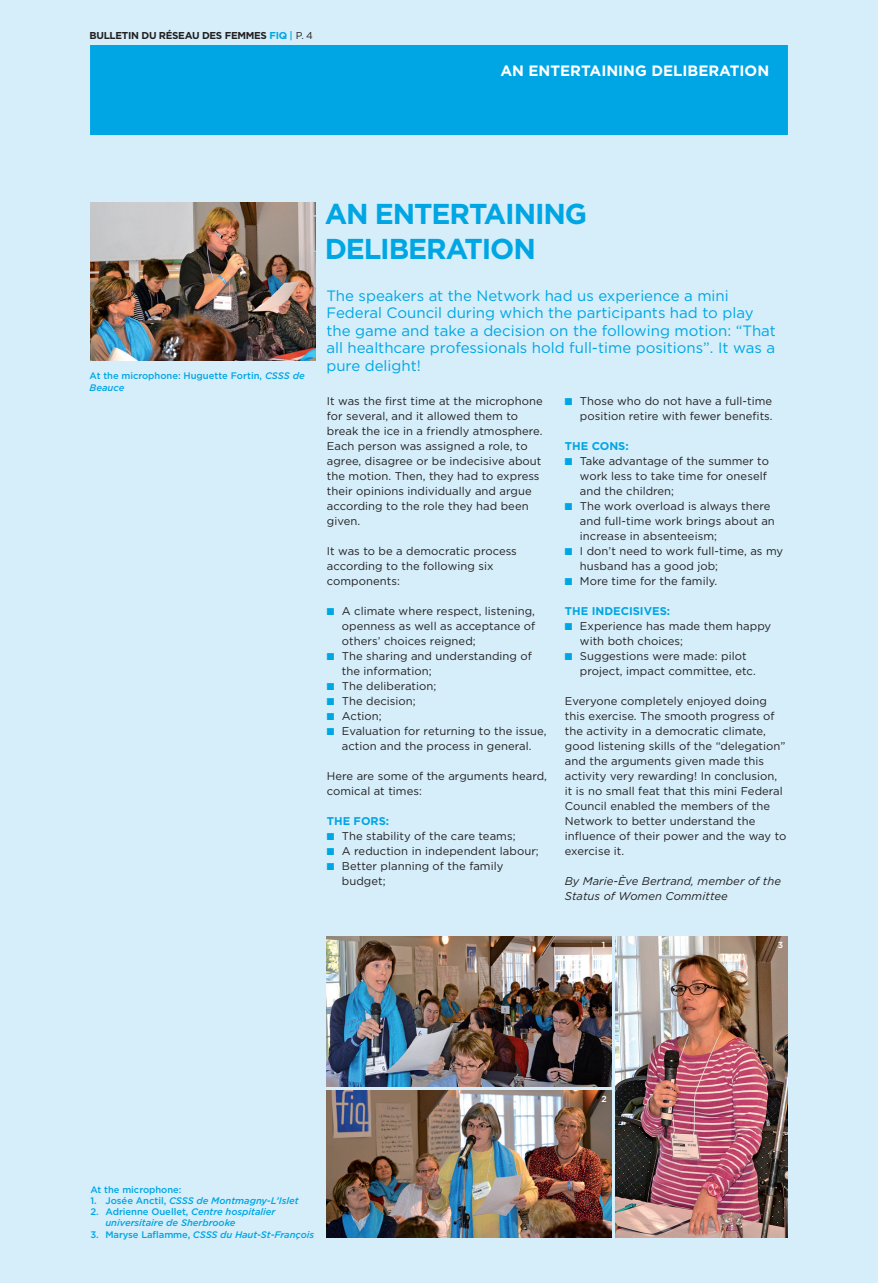
<style>
.page{position:relative;width:878px;height:1283px;background:#fff}
.page>*{position:absolute;margin:0;border:0;box-sizing:border-box;transform-origin:0 0}
.t1{font:700 28.75px/35px "Gotham";letter-spacing:-.04em;color:#00a6e4}
.t2{font:15px/17.5px "Gotham";color:#00a6e4}
.t3{font:700 15px "Gotham";color:#fff}
.t4{font:11.25px/15px "Gotham";letter-spacing:.005em;color:#231f20}
.t5{font:italic 11.25px/15px "Gotham";letter-spacing:.005em;color:#231f20}
.t6{font:700 11.25px "Gotham";color:#00a6e4}
.t7{font:700 10px "Gotham";letter-spacing:-.03em;color:#231f20}
.t8{font:italic 500 9.5px/11.2px "Gotham";letter-spacing:-.005em;color:#00a6e4}
.t9{font:500 9.38px "Gotham";color:#00a6e4}
.t10{font:500 8.75px "Gotham";color:#fff}
.s1{color:#00a6e4}
.s2{font-weight:500;color:#00a6e4}
.s3{font-weight:400}
.s4{font-size:9.5px}
.s5{font-style:italic;font-size:9.5px}
.s6{font-style:normal}
</style>
<div class="page">
<div style="left:0;top:0;width:878px;height:1282px;background:#d5eefa"></div>
<div style="left:94px;top:49px;width:690px;height:82px;background:#00a6e4"></div>
<div style="left:90px;top:45px;width:698px;height:90px;border:8px solid #00a6e4"></div>
<img style="left:90px;top:202px;width:225px;height:158px">
<img style="left:326px;top:936px;width:285px;height:150px">
<img style="left:326px;top:1090px;width:285px;height:148px">
<img style="left:615px;top:936px;width:173px;height:302px">
<p class="t7" style="left:89px;top:30px;width:225px">BULLETIN DU RÉSEAU DES FEMMES <span class="s1">FIQ</span> <span class="s2">|</span> <span class="s3">p. 4</span></p>
<h2 class="t3" style="left:500px;top:62px;width:270px">AN ENTERTAINING DELIBERATION</h2>
<p class="t9" style="left:89px;top:371px;width:217px">At the microphone: <span class="s4">Huguette Fortin,</span> <span class="s5">CSSS de</span></p>
<p class="t8" style="left:89px;top:381px;width:36px">Beauce</p>
<h1 class="t1" style="left:325px;top:195px;width:261px">AN ENTERTAINING<br>DELIBERATION</h1>
<p class="t2" style="left:326px;top:286px;width:451px">The speakers at the Network had us experience a mini Federal Council during which the participants had to play the game and take a decision on the following motion: “That all healthcare professionals hold full-time positions”. It was a pure delight!</p>
<p class="t4" style="left:327px;top:393px;width:217px">It was the first time at the microphone for several, and it allowed them to break the ice in a friendly atmosphere.<br>Each person was assigned a role, to agree, disagree or be indecisive about the motion. Then, they had to express their opinions individually and argue according to the role they had been given.</p>
<p class="t4" style="left:327px;top:543px;width:191px">It was to be a democratic process according to the following six components:</p>
<p class="t4" style="left:342px;top:603px;width:195px;text-align:justify;text-indent:-15px"><span class="s1">■</span> A climate where respect, listening, openness as well as acceptance of others’ choices reigned;</p>
<p class="t4" style="left:342px;top:648px;width:192px;text-indent:-15px"><span class="s1">■</span> The sharing and understanding of the information;</p>
<p class="t4" style="left:327px;top:678px;width:111px"><span class="s1">■</span> The deliberation;</p>
<p class="t4" style="left:327px;top:693px;width:90px"><span class="s1">■</span> The decision;</p>
<p class="t4" style="left:327px;top:708px;width:56px"><span class="s1">■</span> Action;</p>
<p class="t4" style="left:327px;top:723px;width:221px;text-align:center"><span class="s1">■</span> Evaluation for returning to the issue, action and the process in general.</p>
<p class="t4" style="left:327px;top:768px;width:222px">Here are some of the arguments heard, comical at times:</p>
<p class="t6" style="left:327px;top:815px;width:64px">THE FORS:</p>
<p class="t4" style="left:327px;top:828px;width:190px"><span class="s1">■</span> The stability of the care teams;</p>
<p class="t4" style="left:327px;top:843px;width:213px"><span class="s1">■</span> A reduction in independent labour;</p>
<p class="t4" style="left:342px;top:858px;width:163px;text-indent:-15px"><span class="s1">■</span> Better planning of the family budget;</p>
<p class="t4" style="left:565px;top:393px;width:209px;text-align:right"><span class="s1">■</span> Those who do not have a full-time position retire with fewer benefits.</p>
<p class="t6" style="left:565px;top:440px;width:65px">THE CONS:</p>
<p class="t4" style="left:580px;top:453px;width:190px;text-indent:-15px"><span class="s1">■</span> Take advantage of the summer to work less to take time for oneself and the children;</p>
<p class="t4" style="left:580px;top:498px;width:196px;text-indent:-15px"><span class="s1">■</span> The work overload is always there and full-time work brings about an increase in absenteeism;</p>
<p class="t4" style="left:580px;top:543px;width:205px;text-indent:-15px"><span class="s1">■</span> I don’t need to work full-time, as my husband has a good job;</p>
<p class="t4" style="left:565px;top:573px;width:154px"><span class="s1">■</span> More time for the family.</p>
<p class="t6" style="left:565px;top:605px;width:107px">THE INDECISIVES:</p>
<p class="t4" style="left:580px;top:618px;width:193px;text-indent:-15px"><span class="s1">■</span> Experience has made them happy with both choices;</p>
<p class="t4" style="left:580px;top:648px;width:177px;text-indent:-15px"><span class="s1">■</span> Suggestions were made: pilot project, impact committee, etc.</p>
<p class="t4" style="left:565px;top:693px;width:223px">Everyone completely enjoyed doing this exercise. The smooth progress of the activity in a democratic climate, good listening skills of the “delegation” and the arguments given made this activity very rewarding! In conclusion, it is no small feat that this mini Federal Council enabled the members of the Network to better understand the influence of their power and the way to exercise it.</p>
<p class="t5" style="left:565px;top:873px;width:218px">By Marie-Ève Bertrand, member of the<br>Status of Women Committee</p>
<p class="t10" style="left:602px;top:940px;width:5px">1</p>
<p class="t10" style="left:777px;top:940px;width:7px">3</p>
<p class="t9" style="left:90px;top:1184px;width:93px">At the microphone:</p>
<p class="t8" style="left:90px;top:1194px;width:210px"><span class="s6">1. Josée Anctil,</span> CSSS de Montmagny-L’Islet</p>
<p class="t8" style="left:105px;top:1206px;width:171px;text-indent:-15px"><span class="s6">2. Adrienne Ouellet,</span> Centre hospitalier universitaire de Sherbrooke</p>
<p class="t8" style="left:90px;top:1228px;width:225px"><span class="s6">3. M aryse Laflamme,</span> CSSS du Haut-St-François</p>
<p class="t10" style="left:601px;top:1094px;width:7px">2</p>
</div>
